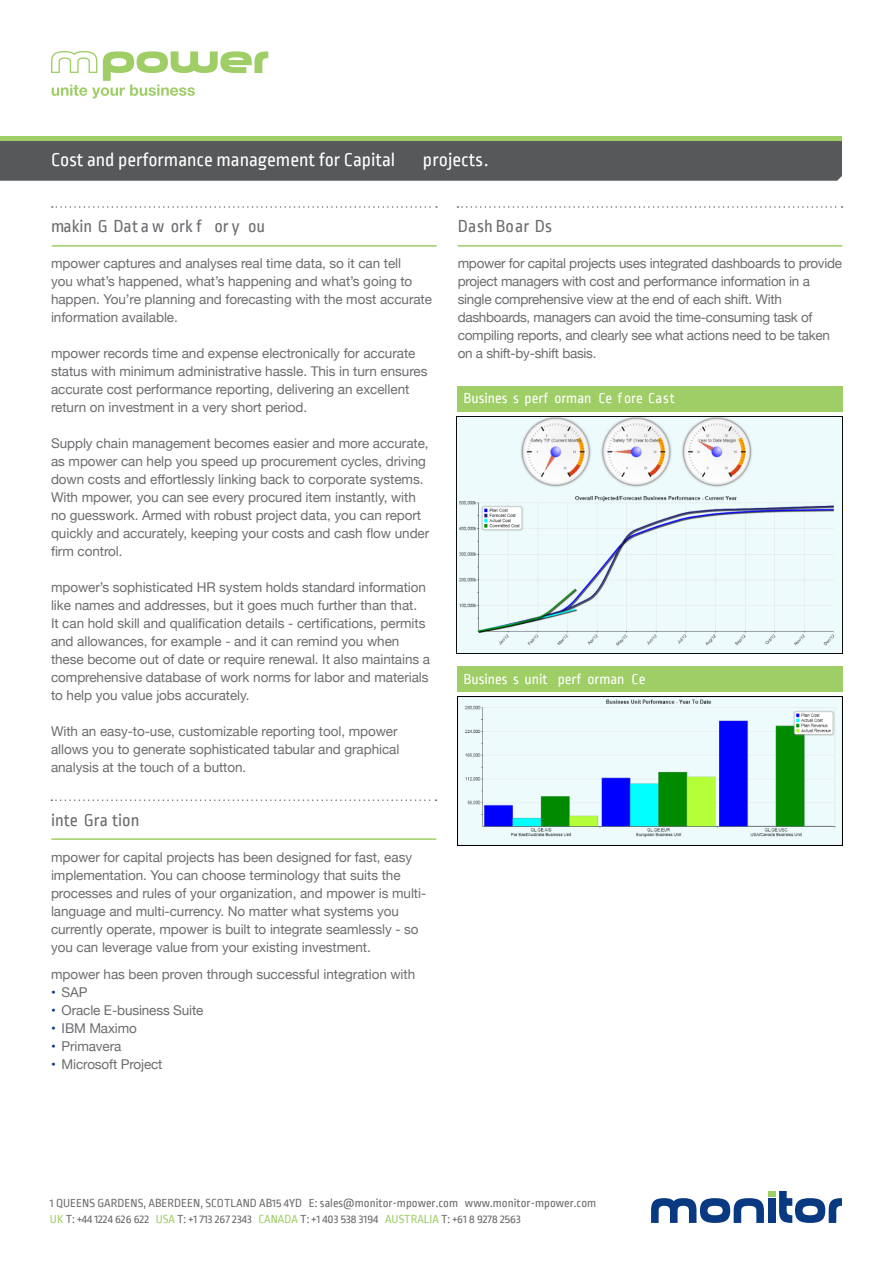
<style>
.page{position:relative;width:893px;height:1263px;background:#fff}
.page>*{position:absolute;margin:0;border:0;box-sizing:border-box;transform-origin:0 0}
.t1{font:19.5px "Ropa Sans";color:#fff}
.t2{font:18px "Ropa Sans";color:#6c6d70}
.t3{font:18px "Ropa Sans";letter-spacing:.03em;color:#6c6d70}
.t4{font:15px "Ropa Sans";color:#fff}
.t5{font:13.5px/18px "Helvetica Neue";letter-spacing:-.005em;color:#6c6d70}
.t6{font:12.3px/15.9px "Ropa Sans";letter-spacing:.005em;color:#6c6d70}
.s1{font-family:"Helvetica";color:#083981}
.s2{color:#9fce66}
</style>
<div class="page">
<svg style="left:52px;top:206px;width:385px;height:2px"></svg>
<svg style="left:457px;top:206px;width:386px;height:2px"></svg>
<div style="left:0;top:140px;width:842px;height:41px;background:#57585a"></div>
<hr style="left:52px;top:245px;width:385px;height:2px;background:#9fce66">
<hr style="left:457px;top:245px;width:385px;height:2px;background:#9fce66">
<hr style="left:0;top:136px;width:842px;height:4px;background:#9fce66">
<svg style="left:651px;top:1191px;width:191px;height:32px"></svg>
<svg style="left:51px;top:51px;width:217px;height:47px"></svg>
<div style="left:457px;top:386px;width:385px;height:25px;background:#9fce66"></div>
<div style="left:457px;top:666px;width:385px;height:25px;background:#9fce66"></div>
<svg style="left:51px;top:799px;width:385px;height:2px"></svg>
<hr style="left:51px;top:838px;width:385px;height:2px;background:#9fce66">
<img style="left:457px;top:417px;width:385px;height:237px">
<img style="left:458px;top:697px;width:384px;height:148px">
<h1 class="t1" style="left:51px;top:149px;width:346px">Cost and performance management for Capital</h1>
<h1 class="t1" style="left:423px;top:149px;width:67px">P rojects.</h1>
<h2 class="t2" style="left:51px;top:216px;width:216px">Makin g data w ork f or y ou</h2>
<p class="t5" style="left:51px;top:254px;width:382px">mpower captures and analyses real time data, so it can tell<br>you what’s happened, what’s happening and what’s going to happen. You’re planning and forecasting with the most accurate information available.</p>
<p class="t5" style="left:51px;top:344px;width:378px">mpower records time and expense electronically for accurate status with minimum administrative hassle. This in turn ensures accurate cost performance reporting, delivering an excellent return on investment in a very short period.</p>
<p class="t5" style="left:51px;top:434px;width:380px">Supply chain management becomes easier and more accurate, as mpower can help you speed up procurement cycles, driving down costs and effortlessly linking back to corporate systems.<br>With mpower, you can see every procured item instantly, with no guesswork. Armed with robust project data, you can report quickly and accurately, keeping your costs and cash flow under firm control.</p>
<p class="t5" style="left:51px;top:578px;width:381px">mpower’s sophisticated HR system holds standard information like names and addresses, but it goes much further than that.<br>It can hold skill and qualification details - certifications, permits and allowances, for example - and it can remind you when these become out of date or require renewal. It also maintains a comprehensive database of work norms for labor and materials to help you value jobs accurately.</p>
<p class="t5" style="left:51px;top:722px;width:350px">With an easy-to-use, customizable reporting tool, mpower allows you to generate sophisticated tabular and graphical analysis at the touch of a button.</p>
<h2 class="t2" style="left:51px;top:810px;width:8px">INTE</h2>
<h2 class="t2" style="left:84px;top:810px;width:19px">GRATION</h2>
<p class="t5" style="left:51px;top:848px;width:377px">mpower for capital projects has been designed for fast, easy implementation. You can choose terminology that suits the processes and rules of your organization, and mpower is multi&shy;language and multi-currency. No matter what systems you currently operate, mpower is built to integrate seamlessly - so you can leverage value from your existing investment.</p>
<p class="t5" style="left:51px;top:964px;width:366px">mpower has been proven through successful integration with</p>
<p class="t5" style="left:51px;top:982px;width:38px"><span class="s1">•</span> SAP</p>
<p class="t5" style="left:51px;top:1000px;width:154px"><span class="s1">•</span> Oracle E-business Suite</p>
<p class="t5" style="left:51px;top:1018px;width:87px"><span class="s1">•</span> IBM Maximo</p>
<p class="t5" style="left:51px;top:1036px;width:72px"><span class="s1">•</span> Primavera</p>
<p class="t5" style="left:51px;top:1054px;width:113px"><span class="s1">•</span> Microsoft Project</p>
<h2 class="t3" style="left:458px;top:216px;width:96px">Dashboar ds</h2>
<p class="t5" style="left:458px;top:254px;width:386px">mpower for capital projects uses integrated dashboards to provide project managers with cost and performance information in a single comprehensive view at the end of each shift. With dashboards, managers can avoid the time-consuming task of compiling reports, and clearly see what actions need to be taken on a shift-by-shift basis.</p>
<p class="t4" style="left:464px;top:390px;width:16px">BUSINESS</p>
<p class="t4" style="left:525px;top:390px;width:9px">PERFORMAN</p>
<p class="t4" style="left:598px;top:390px;width:26px">CE FORE</p>
<p class="t4" style="left:648px;top:390px;width:15px">CAST</p>
<p class="t4" style="left:464px;top:670px;width:14px">BUSINESS</p>
<p class="t4" style="left:525px;top:670px;width:7px">UNIT</p>
<p class="t4" style="left:558px;top:670px;width:4px">PERFORMAN</p>
<p class="t4" style="left:632px;top:670px;width:14px">CE</p>
<p class="t6" style="left:50px;top:1195px;width:548px">1 QUEENS GARDENS, ABERDEEN, SCOTLAND AB15 4YD E: sales@monitor-mpower.com www.monitor-mpower.com<br><span class="s2">UK</span> T: +44 1224 626 622 <span class="s2">USA</span> T: +1 713 267 2343 <span class="s2">CANADA</span> T: +1 403 538 3194 <span class="s2">AUSTRALIA</span> T: +61 8 9278 2563</p>
</div>
